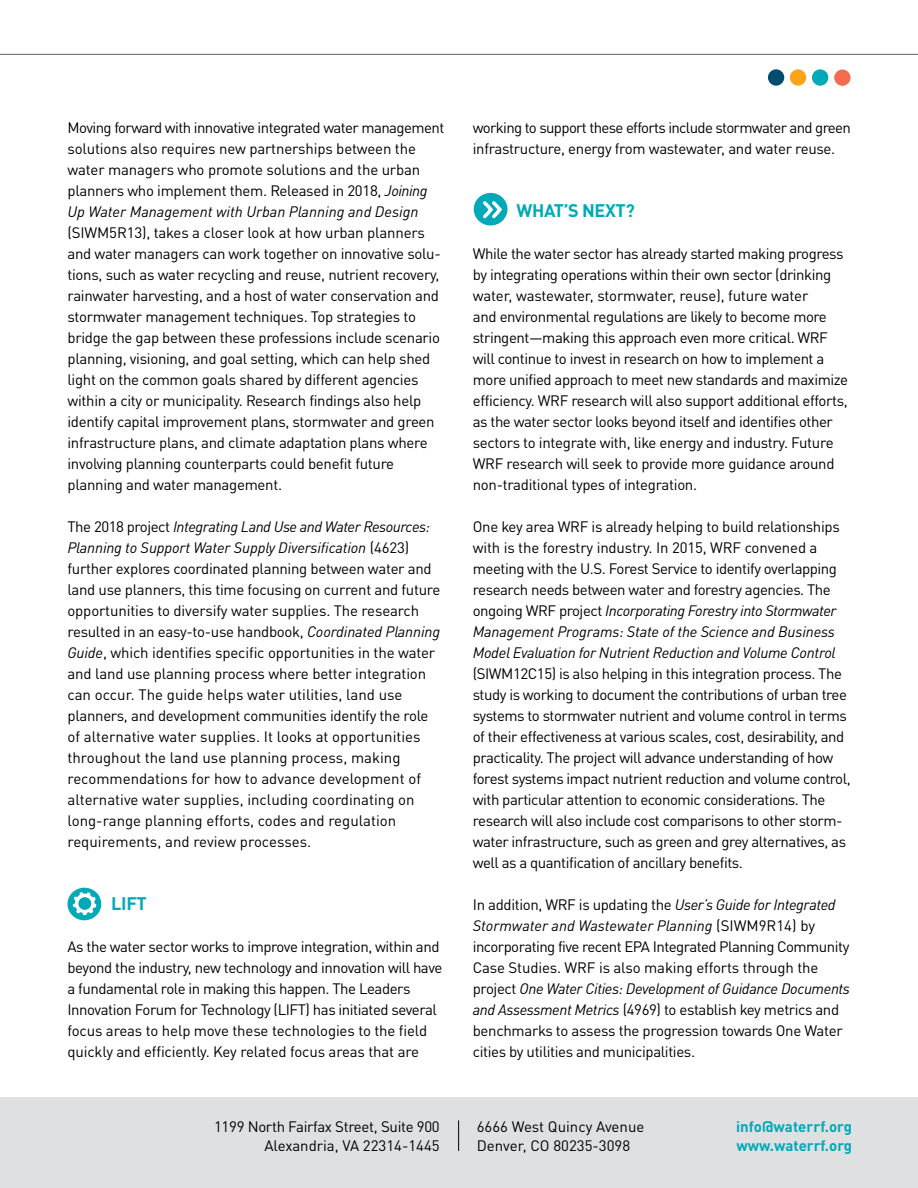
<style>
.page{position:relative;width:918px;height:1188px;background:#fff}
.page>*{position:absolute;margin:0;border:0;box-sizing:border-box;transform-origin:0 0}
.t1{font:700 18px "DIN Pro";letter-spacing:-.02em;color:#00a9b7}
.t2{font:15px/21px "DIN Pro";letter-spacing:-.025em;color:#000}
.t3{font:15px/21px "DIN Pro";letter-spacing:-.045em;color:#000}
.t4{font:15px/19.5px "DIN Pro";color:#000}
.t5{font:700 15px/19.5px "DIN Pro";color:#00a9b7}
.s1{font-style:italic}
</style>
<div class="page">
<div style="left:768px;top:69px;width:16px;height:17px;background:#004c6c;border-radius:50%"></div>
<div style="left:790px;top:69px;width:16px;height:17px;background:#faa41a;border-radius:50%"></div>
<div style="left:834px;top:70px;width:17px;height:16px;background:#f36c52;border-radius:50%"></div>
<div style="left:812px;top:69px;width:16px;height:17px;background:#00a9b7;border-radius:50%"></div>
<hr style="left:0;top:54px;width:918px;height:1px;background:#5f636a">
<div style="left:68px;top:888px;width:33px;height:32px;background:#00a9b7;border-radius:50%"></div>
<svg style="left:73px;top:892px;width:23px;height:23px"></svg>
<div style="left:474px;top:193px;width:34px;height:32px;background:#00a9b7;border-radius:50%"></div>
<svg style="left:483px;top:202px;width:20px;height:17px"></svg>
<div style="left:0;top:1097px;width:918px;height:91px;background:#dfe0e1"></div>
<hr style="left:458px;top:1120px;width:1px;height:31px;background:#000">
<p class="t2" style="left:68px;top:116px;width:378px">Moving forward with innovative integrated water management solutions also requires new partnerships between the water managers who promote solutions and the urban planners who implement them. Released in 2018, <span class="s1">Joining Up Water Management with Urban Planning and Design</span></p>
<p class="t2" style="left:68px;top:221px;width:375px">(SIWM5R13), takes a closer look at how urban planners and water managers can work together on innovative solu&shy;tions, such as water recycling and reuse, nutrient recovery, rainwater harvesting, and a host of water conservation and stormwater management techniques. Top strategies to bridge the gap between these professions include scenario planning, visioning, and goal setting, which can help shed light on the common goals shared by different agencies within a city or municipality. Research findings also help identify capital improvement plans, stormwater and green infrastructure plans, and climate adaptation plans where involving planning counterparts could benefit future planning and water management.</p>
<p class="t2" style="left:68px;top:515px;width:374px">The 2018 project <span class="s1">Integrating Land Use and Water Resources:<br>Planning to Support Water Supply Diversification</span> (4623) further explores coordinated planning between water and land use planners, this time focusing on current and future opportunities to diversify water supplies. The research resulted in an easy-to-use handbook, <span class="s1">Coordinated Planning Guide</span>, which identifies specific opportunities in the water and land use planning process where better integration can occur. The guide helps water utilities, land use planners, and development communities identify the role of alternative water supplies. It looks at opportunities throughout the land use planning process, making recommendations for how to advance development of alternative water supplies, including coordinating on long-range planning efforts, codes and regulation requirements, and review processes.</p>
<p class="t1" style="left:111px;top:888px;width:37px">LIFT</p>
<p class="t2" style="left:68px;top:935px;width:376px">As the water sector works to improve integration, within and beyond the industry, new technology and innovation will have a fundamental role in making this happen. The Leaders Innovation Forum for Technology (LIFT) has initiated several focus areas to help move these technologies to the field quickly and efficiently. Key related focus areas that are</p>
<p class="t3" style="left:473px;top:116px;width:380px">working to support these efforts include stormwater and green infrastructure, energy from wastewater, and water reuse.</p>
<p class="t1" style="left:516px;top:195px;width:120px">WHAT’S NEXT?</p>
<p class="t2" style="left:473px;top:242px;width:377px">While the water sector has already started making progress by integrating operations within their own sector (drinking water, wastewater, stormwater, reuse), future water<br>and environmental regulations are likely to become more stringent—making this approach even more critical. WRF will continue to invest in research on how to implement a more unified approach to meet new standards and maximize efficiency. WRF research will also support additional efforts, as the water sector looks beyond itself and identifies other sectors to integrate with, like energy and industry. Future WRF research will seek to provide more guidance around non-traditional types of integration.</p>
<p class="t2" style="left:473px;top:515px;width:369px">One key area WRF is already helping to build relationships with is the forestry industry. In 2015, WRF convened a meeting with the U.S. Forest Service to identify overlapping research needs between water and forestry agencies. The ongoing WRF project <span class="s1">Incorporating Forestry into Stormwater Management Programs: State of the Science and Business Model Evaluation for Nutrient Reduction and Volume Control</span></p>
<p class="t2" style="left:473px;top:662px;width:379px">(SIWM12C15) is also helping in this integration process. The study is working to document the contributions of urban tree systems to stormwater nutrient and volume control in terms of their effectiveness at various scales, cost, desirability, and practicality. The project will advance understanding of how forest systems impact nutrient reduction and volume control, with particular attention to economic considerations. The research will also include cost comparisons to other storm&shy;water infrastructure, such as green and grey alternatives, as well as a quantification of ancillary benefits.</p>
<p class="t2" style="left:473px;top:893px;width:379px">In addition, WRF is updating the <span class="s1">User’s Guide for Integrated Stormwater and Wastewater Planning</span> (SIWM9R14) by incorporating five recent EPA Integrated Planning Community Case Studies. WRF is also making efforts through the project <span class="s1">One Water Cities: Development of Guidance Documents and Assessment Metrics</span> (4969) to establish key metrics and benchmarks to assess the progression towards One Water cities by utilities and municipalities.</p>
<p class="t2" style="left:214px;top:1115px;width:227px;line-height:19.5px;text-align:right">1199 North Fairfax Street, Suite 900<br>Alexandria, VA 22314-1445</p>
<p class="t4" style="left:477px;top:1115px;width:169px">6666 West Quincy Avenue<br>Denver, CO 80235-3098</p>
<p class="t5" style="left:736px;top:1115px;width:117px">info@waterrf.org www.waterrf.org</p>
</div>
